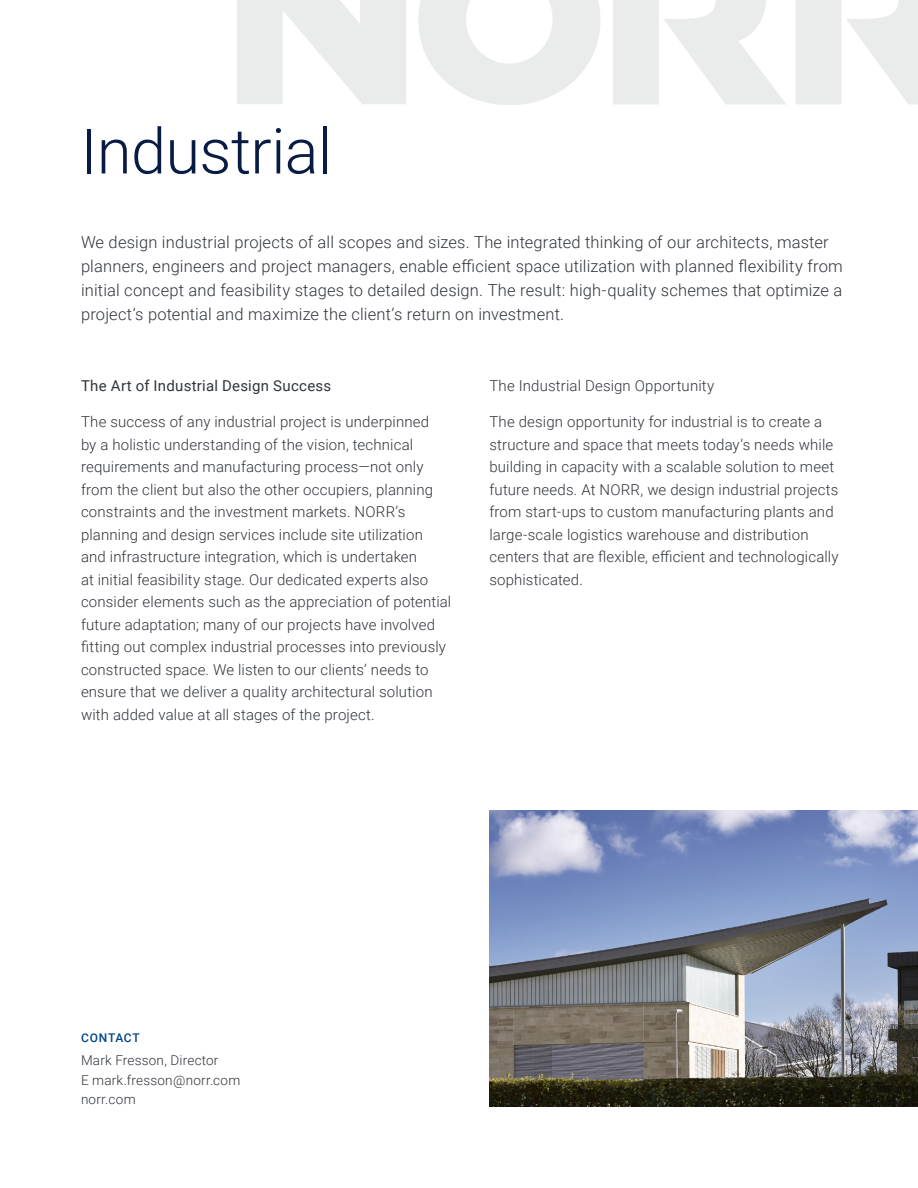
<style>
.page{position:relative;width:918px;height:1188px;background:#fff}
.page>*{position:absolute;margin:0;border:0;box-sizing:border-box;transform-origin:0 0}
.t1{font:300 63px "Roboto";letter-spacing:-.01em;color:#071b44}
.t2{font:300 16.5px/24px "Roboto";letter-spacing:.01em;color:#30343a}
.t3{font:300 15px/22.5px "Roboto";letter-spacing:.01em;color:#30343a}
.t4{font:15px "Roboto";letter-spacing:.015em;color:#30343a}
.t5{font:300 13.5px/19.5px "Roboto";letter-spacing:.02em;color:#30343a}
.t6{font:500 12px "Roboto";letter-spacing:.065em;color:#004684}
</style>
<div class="page">
<img style="left:489px;top:810px;width:429px;height:297px">
<h1 class="t1" style="left:81px;top:107px;width:252px">Industrial</h1>
<p class="t2" style="left:81px;top:229px;width:763px">We design industrial projects of all scopes and sizes. The integrated thinking of our architects, master planners, engineers and project managers, enable efficient space utilization with planned flexibility from initial concept and feasibility stages to detailed design. The result: high-quality schemes that optimize a project’s potential and maximize the client’s return on investment.</p>
<p class="t4" style="left:81px;top:376px;width:252px">The Art of Industrial Design Success</p>
<p class="t3" style="left:81px;top:410px;width:372px">The success of any industrial project is underpinned<br>by a holistic understanding of the vision, technical requirements and manufacturing process—not only from the client but also the other occupiers, planning constraints and the investment markets. NORR’s planning and design services include site utilization and infrastructure integration, which is undertaken<br>at initial feasibility stage. Our dedicated experts also consider elements such as the appreciation of potential future adaptation; many of our projects have involved fitting out complex industrial processes into previously constructed space. We listen to our clients’ needs to ensure that we deliver a quality architectural solution with added value at all stages of the project.</p>
<p class="t3" style="left:489px;top:374px;width:227px">The Industrial Design Opportunity</p>
<p class="t3" style="left:489px;top:410px;width:351px">The design opportunity for industrial is to create a structure and space that meets today’s needs while building in capacity with a scalable solution to meet future needs. At NORR, we design industrial projects from start-ups to custom manufacturing plants and large-scale logistics warehouse and distribution centers that are flexible, efficient and technologically sophisticated.</p>
<p class="t6" style="left:81px;top:1029px;width:60px">CONTACT</p>
<p class="t5" style="left:81px;top:1050px;width:161px">Mark Fresson, Director<br>E mark.fresson@norr.com norr.com</p>
</div>
